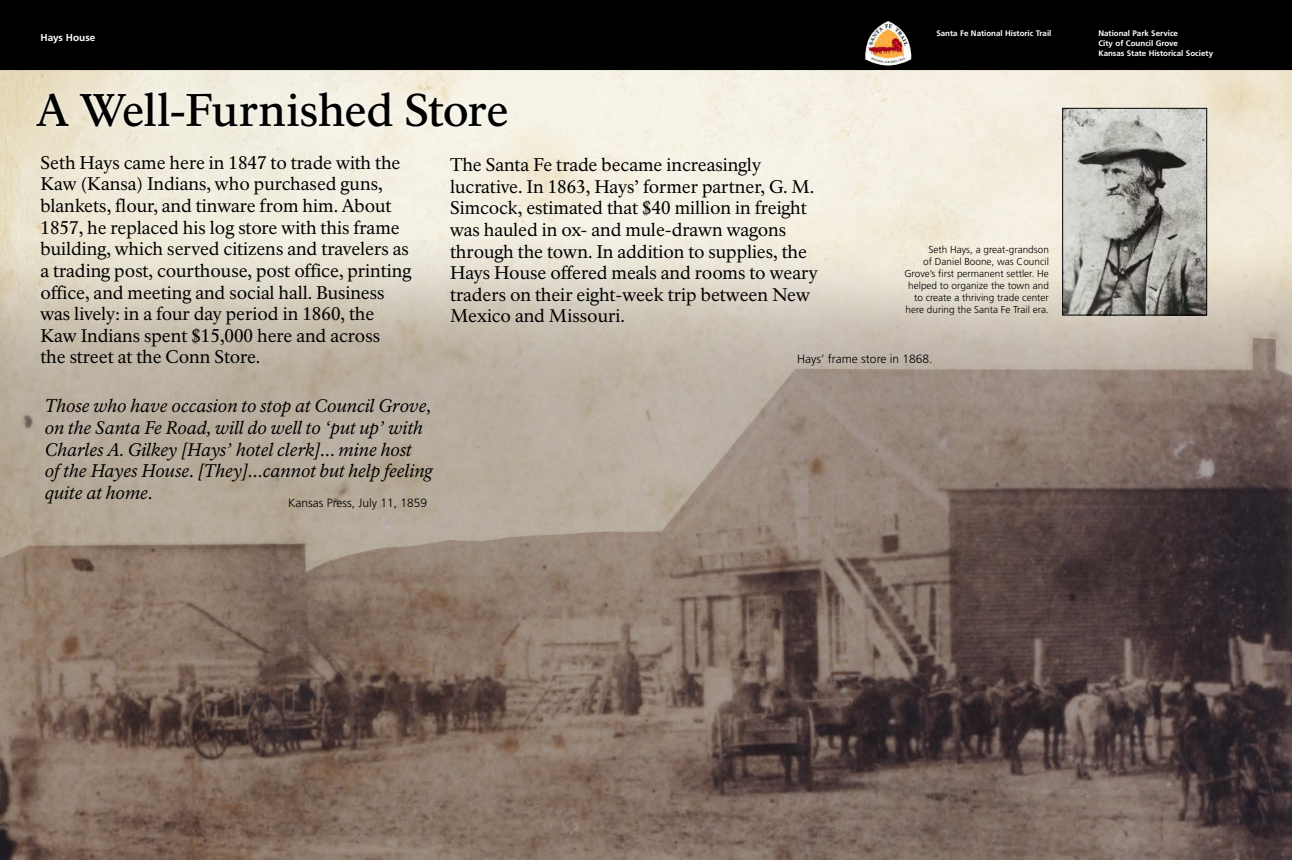
<style>
.page{position:relative;width:1292px;height:860px;background:#fff}
.page>*{position:absolute;margin:0;border:0;box-sizing:border-box;transform-origin:0 0}
.t1{font:500 45px "NPS Rawlinson OT";letter-spacing:-.02em;color:#000}
.t2{font:18px/21.6px "NPS Rawlinson OT";color:#000}
.t3{font:italic 18px/21.6px "NPS Rawlinson OT";color:#000}
.t4{font:300 12px "Frutiger LT Std";color:#000}
.t5{font:300 10px/12px "Frutiger LT Std";color:#000;text-align:right}
.t6{font:700 10px "Frutiger LT Std";letter-spacing:-.005em;color:#fff}
.t7{font:700 8px/10px "Frutiger LT Std";letter-spacing:-.005em;color:#fff}
</style>
<div class="page">
<img style="left:0;top:70px;width:1292px;height:790px">
<div style="left:0;top:0;width:1292px;height:70px;background:#000"></div>
<div style="left:31px;top:86px;width:481px;height:46px;background:#fff;opacity:.75"></div>
<img style="left:1064px;top:110px;width:140px;height:203px">
<div style="left:1062px;top:108px;width:144px;height:207px;border:1px solid #000"></div>
<img style="left:864px;top:20px;width:47px;height:45px">
<p class="t6" style="left:40px;top:31px;width:56px">Hays House</p>
<p class="t7" style="left:1098px;top:28px;width:116px">National Park Service<br>City of Council Grove<br>Kansas State Historical Society</p>
<p class="t7" style="left:936px;top:28px;width:116px">Santa Fe National Historic Trail</p>
<h1 class="t1" style="left:36px;top:83px;width:474px">A Well-Furnished Store</h1>
<p class="t2" style="left:450px;top:154px;width:369px">The Santa Fe trade became increasingly lucrative. In 1863, Hays’ former partner, G. M.<br>Simcock, estimated that $40 million in freight was hauled in ox- and mule-drawn wagons through the town. In addition to supplies, the Hays House offered meals and rooms to weary traders on their eight-week trip between New Mexico and Missouri.</p>
<p class="t2" style="left:40px;top:152px;width:372px">Seth Hays came here in 1847 to trade with the Kaw (Kansa) Indians, who purchased guns, blankets, flour, and tinware from him. About 1857, he replaced his log store with this frame building, which served citizens and travelers as a trading post, courthouse, post office, printing office, and meeting and social hall. Business was lively: in a four day period in 1860, the Kaw Indians spent $15,000 here and across<br>the street at the Conn Store.</p>
<p class="t5" style="left:904px;top:243px;width:146px">Seth Hays, a great-grandson<br>of Daniel Boone, was Council<br>Grove’s first permanent settler. He helped to organize the town and to create a thriving trade center here during the Santa Fe Trail era.</p>
<p class="t4" style="left:797px;top:352px;width:137px">Hays’ frame store in 1868.</p>
<p class="t3" style="left:45px;top:396px;width:389px">Those who have occasion to stop at Council Grove, on the Santa Fe Road, will do well to ‘put up’ with Charles A. Gilkey [Hays’ hotel clerk]... mine host<br>of the Hayes House. [They]...cannot but help feeling quite at home.</p>
<p class="t4" style="left:288px;top:495px;width:141px">Kansas Press, July 11, 1859</p>
</div>
